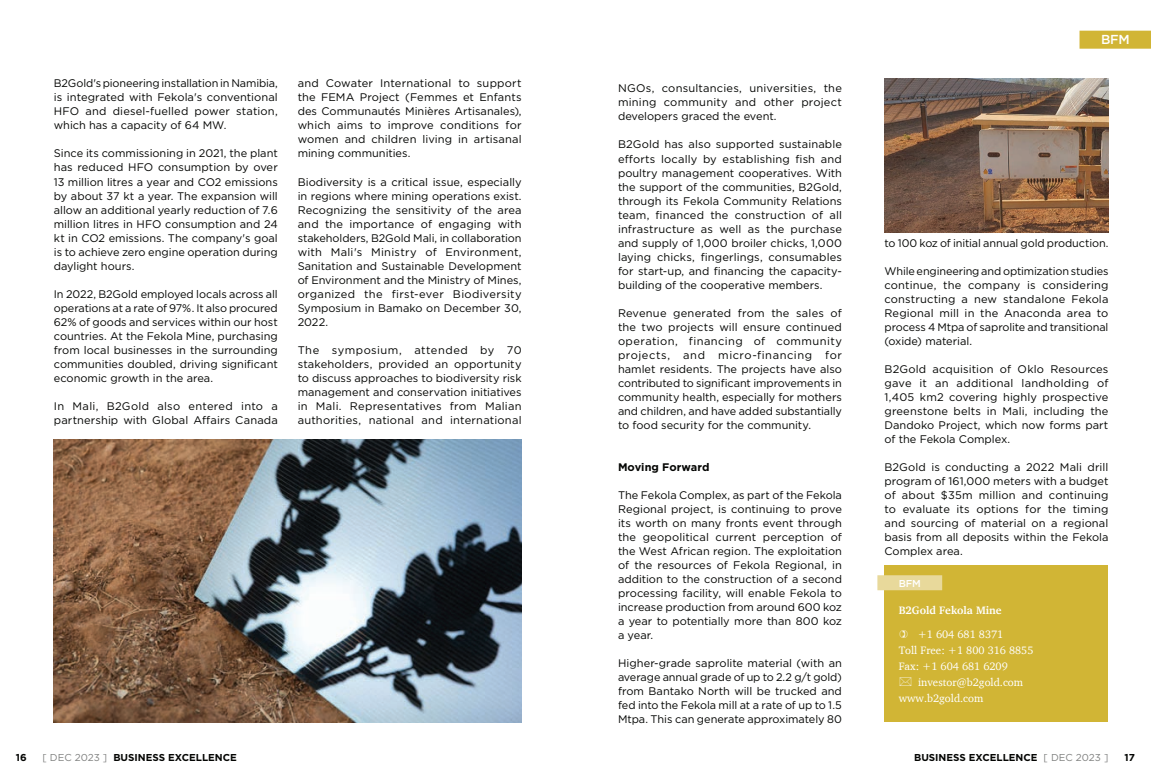
<style>
.page{position:relative;width:1151px;height:783px;background:#fff}
.page>*{position:absolute;margin:0;border:0;box-sizing:border-box;transform-origin:0 0}
.t1{font:500 13px "Gotham";color:#fff}
.t2{font:11px/14px "Gotham";color:#040503;text-align:justify}
.t3{font:11px/16px "Charter";color:#fff}
.t4{font:700 11px "Charter";color:#fff}
.t5{font:700 11px "Gotham";letter-spacing:.005em;color:#040503}
.t6{font:700 10px "Gotham";color:#040503}
.t7{font:500 10px "Gotham";color:#fff}
.s1{font-weight:400;color:#808180}
</style>
<div class="page">
<div style="left:884px;top:565px;width:224px;height:156px;background:#d1b535"></div>
<div style="left:877px;top:575px;width:65px;height:15px;background:#e8d99b"></div>
<img style="left:54px;top:440px;width:468px;height:282px">
<img style="left:884px;top:78px;width:224px;height:154px">
<div style="left:1079px;top:31px;width:72px;height:18px;background:#d1b535"></div>
<p class="t2" style="left:54px;top:76px;width:225px">B2Gold's pioneering installation in Namibia, is integrated with Fekola's conventional HFO and diesel-fuelled power station, which has a capacity of 64 MW.</p>
<p class="t2" style="left:54px;top:146px;width:225px">Since its commissioning in 2021, the plant has reduced HFO consumption by over 13 million litres a year and CO2 emissions by about 37 kt a year. The expansion will allow an additional yearly reduction of 7.6 million litres in HFO consumption and 24 kt in CO2 emissions. The company's goal is to achieve zero engine operation during daylight hours.</p>
<p class="t2" style="left:54px;top:286px;width:225px">In 2022, B2Gold employed locals across all operations at a rate of 97%. It also procured 62% of goods and services within our host countries. At the Fekola Mine, purchasing from local businesses in the surrounding communities doubled, driving significant economic growth in the area.</p>
<p class="t2" style="left:54px;top:398px;width:225px">In Mali, B2Gold also entered into a partnership with Global Affairs Canada</p>
<p class="t2" style="left:298px;top:76px;width:225px">and Cowater International to support the FEMA Project (Femmes et Enfants des Communautés Minières Artisanales), which aims to improve conditions for women and children living in artisanal mining communities.</p>
<p class="t2" style="left:298px;top:174px;width:225px">Biodiversity is a critical issue, especially in regions where mining operations exist.<br>Recognizing the sensitivity of the area and the importance of engaging with stakeholders, B2Gold Mali, in collaboration with Mali's Ministry of Environment, Sanitation and Sustainable Development of Environment and the Ministry of Mines, organized the first-ever Biodiversity Symposium in Bamako on December 30, 2022.</p>
<p class="t2" style="left:298px;top:342px;width:225px">The symposium, attended by 70 stakeholders, provided an opportunity to discuss approaches to biodiversity risk management and conservation initiatives in Mali. Representatives from Malian authorities, national and international</p>
<p class="t2" style="left:618px;top:81px;width:225px">NGOs, consultancies, universities, the mining community and other project developers graced the event.</p>
<p class="t2" style="left:618px;top:137px;width:225px">B2Gold has also supported sustainable efforts locally by establishing fish and poultry management cooperatives. With the support of the communities, B2Gold, through its Fekola Community Relations team, financed the construction of all infrastructure as well as the purchase and supply of 1,000 broiler chicks, 1,000 laying chicks, fingerlings, consumables for start-up, and financing the capacity&shy;building of the cooperative members.</p>
<p class="t2" style="left:618px;top:305px;width:225px">Revenue generated from the sales of the two projects will ensure continued operation, financing of community projects, and micro-financing for hamlet residents. The projects have also contributed to significant improvements in community health, especially for mothers and children, and have added substantially to food security for the community.</p>
<p class="t5" style="left:618px;top:459px;width:93px">Moving Forward</p>
<p class="t2" style="left:618px;top:487px;width:225px">The Fekola Complex, as part of the Fekola Regional project, is continuing to prove its worth on many fronts event through the geopolitical current perception of the West African region. The exploitation of the resources of Fekola Regional, in addition to the construction of a second processing facility, will enable Fekola to increase production from around 600 koz a year to potentially more than 800 koz a year.</p>
<p class="t2" style="left:618px;top:655px;width:225px">Higher-grade saprolite material (with an average annual grade of up to 2.2 g/t gold) from Bantako North will be trucked and fed into the Fekola mill at a rate of up to 1.5<br>Mtpa. This can generate approximately 80</p>
<p class="t1" style="left:1101px;top:31px;width:30px">BFM</p>
<p class="t2" style="left:884px;top:235px;width:225px">to 100 koz of initial annual gold production.</p>
<p class="t2" style="left:884px;top:263px;width:225px">While engineering and optimization studies continue, the company is considering constructing a new standalone Fekola Regional mill in the Anaconda area to process 4 Mtpa of saprolite and transitional (oxide) material.</p>
<p class="t2" style="left:884px;top:361px;width:225px">B2Gold acquisition of Oklo Resources gave it an additional landholding of 1,405 km2 covering highly prospective greenstone belts in Mali, including the Dandoko Project, which now forms part of the Fekola Complex.</p>
<p class="t2" style="left:884px;top:459px;width:225px">B2Gold is conducting a 2022 Mali drill program of 161,000 meters with a budget of about $35m million and continuing to evaluate its options for the timing and sourcing of material on a regional basis from all deposits within the Fekola Complex area.</p>
<p class="t7" style="left:899px;top:576px;width:24px">BFM</p>
<p class="t4" style="left:899px;top:603px;width:104px">B2Gold Fekola Mine</p>
<p class="t3" style="left:899px;top:625px;width:136px;text-indent:19px">+1 604 681 8371<br>Toll Free: +1 800 316 8855<br>Fax: +1 604 681 6209</p>
<p class="t3" style="left:899px;top:673px;width:126px;text-indent:19px">investor@b2gold.com www.b2gold.com</p>
<p class="t6" style="left:16px;top:750px;width:12px">16</p>
<p class="t6" style="left:43px;top:750px;width:196px"><span class="s1">[ DEC 2023 ]</span> BUSINESS EXCELLENCE</p>
<p class="t6" style="left:914px;top:750px;width:196px">BUSINESS EXCELLENCE <span class="s1">[ DEC 2023 ]</span></p>
<p class="t6" style="left:1124px;top:750px;width:12px">17</p>
</div>
